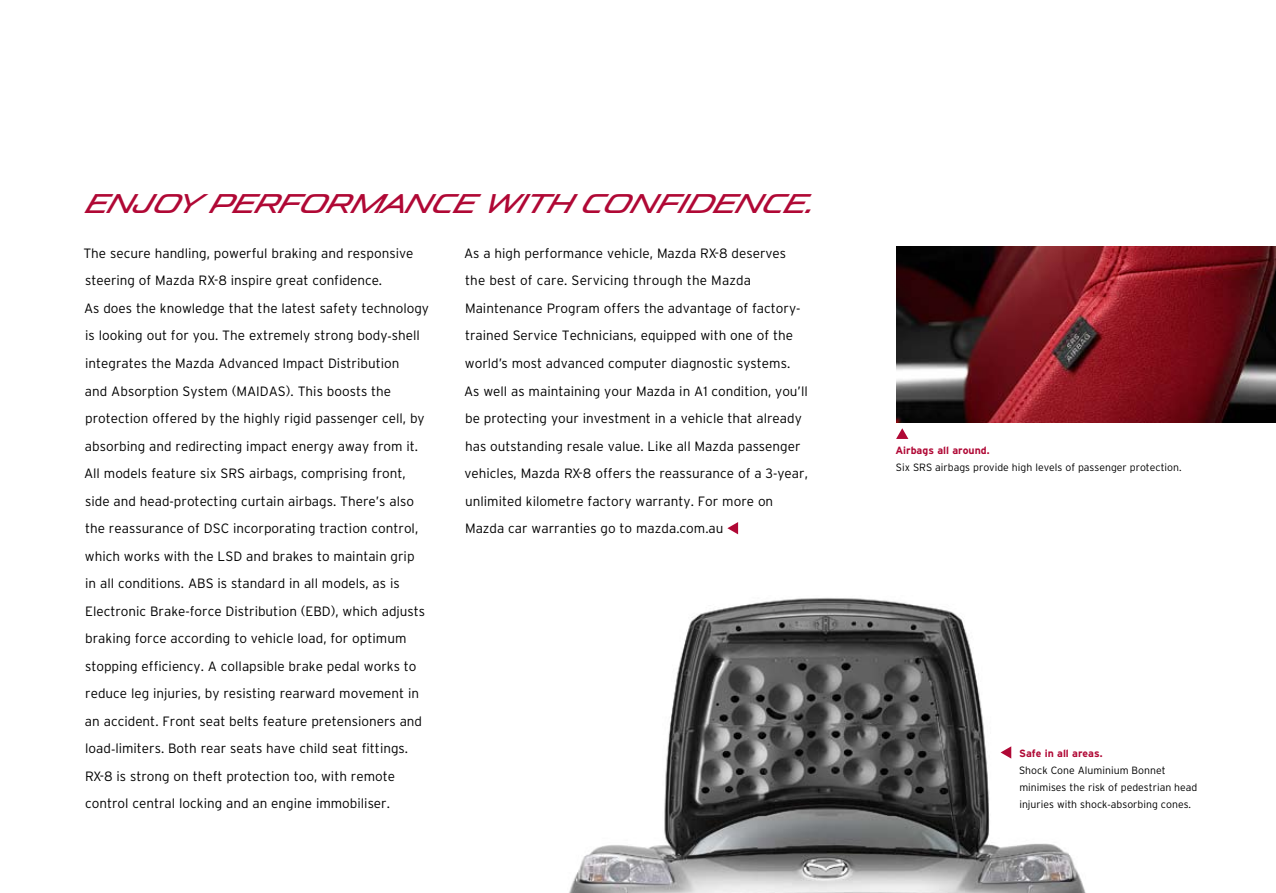
<style>
.page{position:relative;width:1276px;height:893px;background:#fff}
.page>*{position:absolute;margin:0;border:0;box-sizing:border-box;transform-origin:0 0}
.t1{font:27px "Mazda";color:#b00835}
.t2{font:300 13.5px/27.6px "Interstate";color:#000}
.t3{font:300 10.5px/17px "Interstate";color:#000}
.t4{font:700 10.5px "Interstate";color:#b00835}
</style>
<div class="page">
<img style="left:569px;top:598px;width:517px;height:295px">
<svg style="left:727px;top:522px;width:11px;height:12px"></svg>
<svg style="left:1000px;top:746px;width:11px;height:13px"></svg>
<img style="left:896px;top:247px;width:380px;height:175px">
<svg style="left:896px;top:428px;width:12px;height:11px"></svg>
<h1 class="t1" style="left:88px;top:188px;width:729px">ENJOY PERFORMANCE WITH CONFIDENCE.</h1>
<p class="t2" style="left:464px;top:239px;width:345px">As a high performance vehicle, Mazda RX-8 deserves the best of care. Servicing through the Mazda Maintenance Program offers the advantage of factory&shy;trained Service Technicians, equipped with one of the world’s most advanced computer diagnostic systems.<br>As well as maintaining your Mazda in A1 condition, you’ll be protecting your investment in a vehicle that already has outstanding resale value. Like all Mazda passenger vehicles, Mazda RX-8 offers the reassurance of a 3-year, unlimited kilometre factory warranty. For more on Mazda car warranties go to mazda.com.au</p>
<p class="t2" style="left:83px;top:239px;width:347px">The secure handling, powerful braking and responsive steering of Mazda RX-8 inspire great confidence.<br>As does the knowledge that the latest safety technology is looking out for you. The extremely strong body-shell integrates the Mazda Advanced Impact Distribution<br>and Absorption System (MAIDAS). This boosts the protection offered by the highly rigid passenger cell, by absorbing and redirecting impact energy away from it.<br>All models feature six SRS airbags, comprising front, side and head-protecting curtain airbags. There’s also the reassurance of DSC incorporating traction control, which works with the LSD and brakes to maintain grip<br>in all conditions. ABS is standard in all models, as is Electronic Brake-force Distribution (EBD), which adjusts braking force according to vehicle load, for optimum stopping efficiency. A collapsible brake pedal works to reduce leg injuries, by resisting rearward movement in an accident. Front seat belts feature pretensioners and load-limiters. Both rear seats have child seat fittings.<br>RX-8 is strong on theft protection too, with remote control central locking and an engine immobiliser.</p>
<p class="t4" style="left:895px;top:444px;width:96px">Airbags all around.</p>
<p class="t3" style="left:896px;top:458px;width:287px">Six SRS airbags provide high levels of passenger protection.</p>
<p class="t4" style="left:1019px;top:747px;width:85px">Safe in all areas.</p>
<p class="t3" style="left:1019px;top:762px;width:180px">Shock Cone Aluminium Bonnet minimises the risk of pedestrian head injuries with shock-absorbing cones.</p>
</div>
